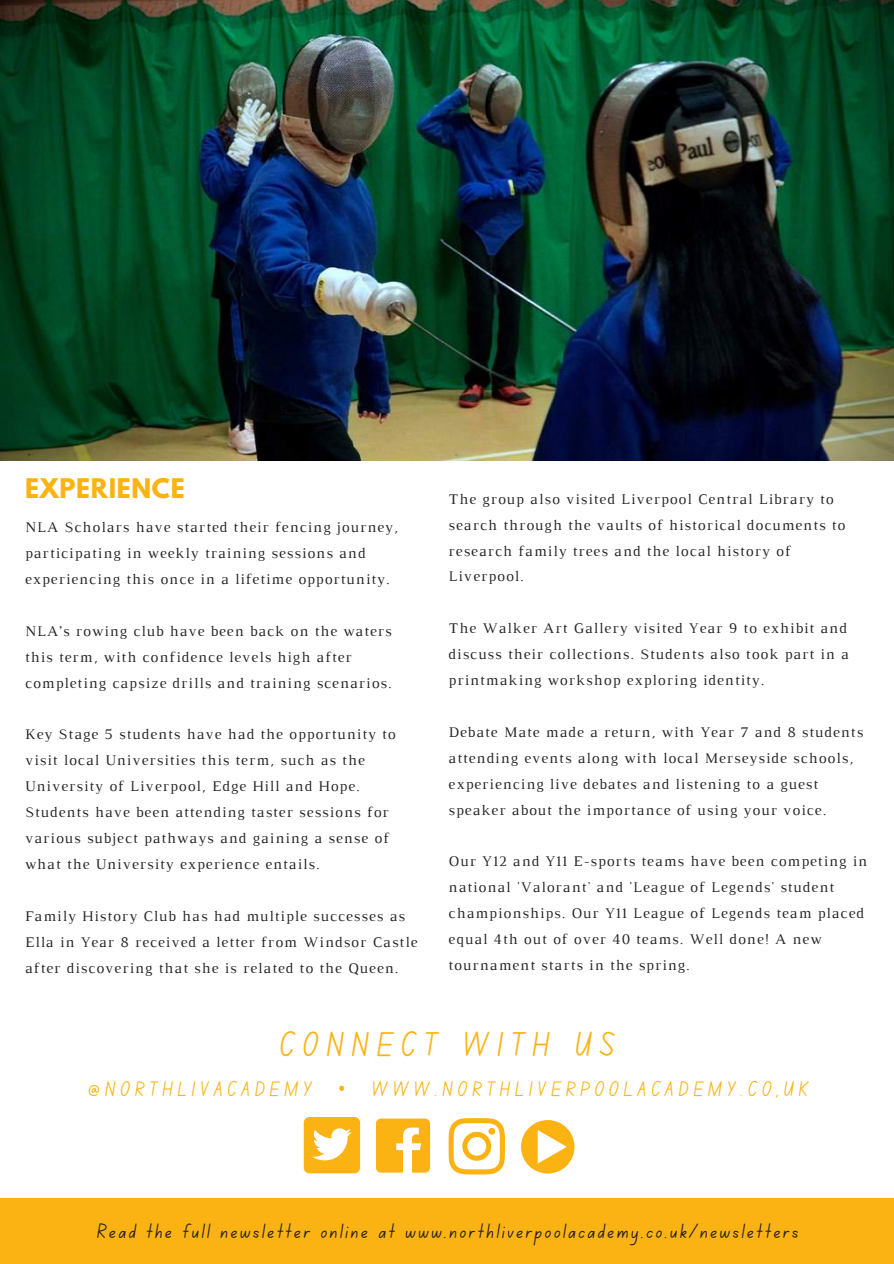
<style>
.page{position:relative;width:894px;height:1264px;background:#fff}
.page>*{position:absolute;margin:0;border:0;box-sizing:border-box;transform-origin:0 0}
.t1{font:34.65px "Canva School Font";letter-spacing:.23em;color:#fbb313}
.t2{font:700 24px "League Spartan";letter-spacing:.03em;color:#fbb313}
.t3{font:21px "Canva School Font";letter-spacing:.11em;color:#231f1f}
.t4{font:21px "Canva School Font";letter-spacing:.23em;color:#fbb313}
.t5{font:15px/26px "Luthier";letter-spacing:.07em;color:#222}
.s1{font-family:"Noto Sans"}
</style>
<div class="page">
<img style="left:0;top:0;width:893px;height:461px">
<svg style="left:448px;top:1118px;width:57px;height:56px"></svg>
<svg style="left:488px;top:1127px;width:7px;height:7px"></svg>
<svg style="left:521px;top:1120px;width:53px;height:53px"></svg>
<div style="left:0;top:1198px;width:893px;height:65px;background:#fbb313"></div>
<svg style="left:303px;top:1117px;width:57px;height:56px"></svg>
<svg style="left:376px;top:1118px;width:54px;height:54px"></svg>
<h2 class="t2" style="left:25px;top:476px;width:161px">EXPERIENCE</h2>
<p class="t5" style="left:25px;top:515px;width:374px">NLA Scholars have started their fencing journey, participating in weekly training sessions and experiencing this once in a lifetime opportunity.</p>
<p class="t5" style="left:25px;top:619px;width:368px">NLA’s rowing club have been back on the waters this term, with confidence levels high after completing capsize drills and training scenarios.</p>
<p class="t5" style="left:25px;top:722px;width:372px">Key Stage 5 students have had the opportunity to visit local Universities this term, such as the University of Liverpool, Edge Hill and Hope.<br>Students have been attending taster sessions for various subject pathways and gaining a sense of what the University experience entails.</p>
<p class="t5" style="left:25px;top:904px;width:393px">Family History Club has had multiple successes as<br>Ella in Year 8 received a letter from Windsor Castle after discovering that she is related to the Queen.</p>
<p class="t5" style="left:448px;top:487px;width:398px">The group also visited Liverpool Central Library to search through the vaults of historical documents to research family trees and the local history of Liverpool.</p>
<p class="t5" style="left:448px;top:616px;width:402px">The Walker Art Gallery visited Year 9 to exhibit and discuss their collections. Students also took part in a printmaking workshop exploring identity.</p>
<p class="t5" style="left:448px;top:720px;width:416px">Debate Mate made a return, with Year 7 and 8 students attending events along with local Merseyside schools, experiencing live debates and listening to a guest speaker about the importance of using your voice.</p>
<p class="t5" style="left:448px;top:849px;width:420px">Our Y12 and Y11 E-sports teams have been competing in national 'Valorant' and 'League of Legends' student championships. Our Y11 League of Legends team placed equal 4th out of over 40 teams. Well done! A new tournament starts in the spring.</p>
<h1 class="t1" style="left:280px;top:1029px;width:336px">CONNECT WITH US</h1>
<h3 class="t4" style="left:88px;top:1079px;width:721px">@NORTHLIVACADEMY <span class="s1">•</span> WWW.NORTHLIVERPOOLACADEMY.CO,UK</h3>
<h3 class="t3" style="left:97px;top:1221px;width:702px">Read the full newsletter online at www.northliverpoolacademy.co.uk/newsletters</h3>
</div>
